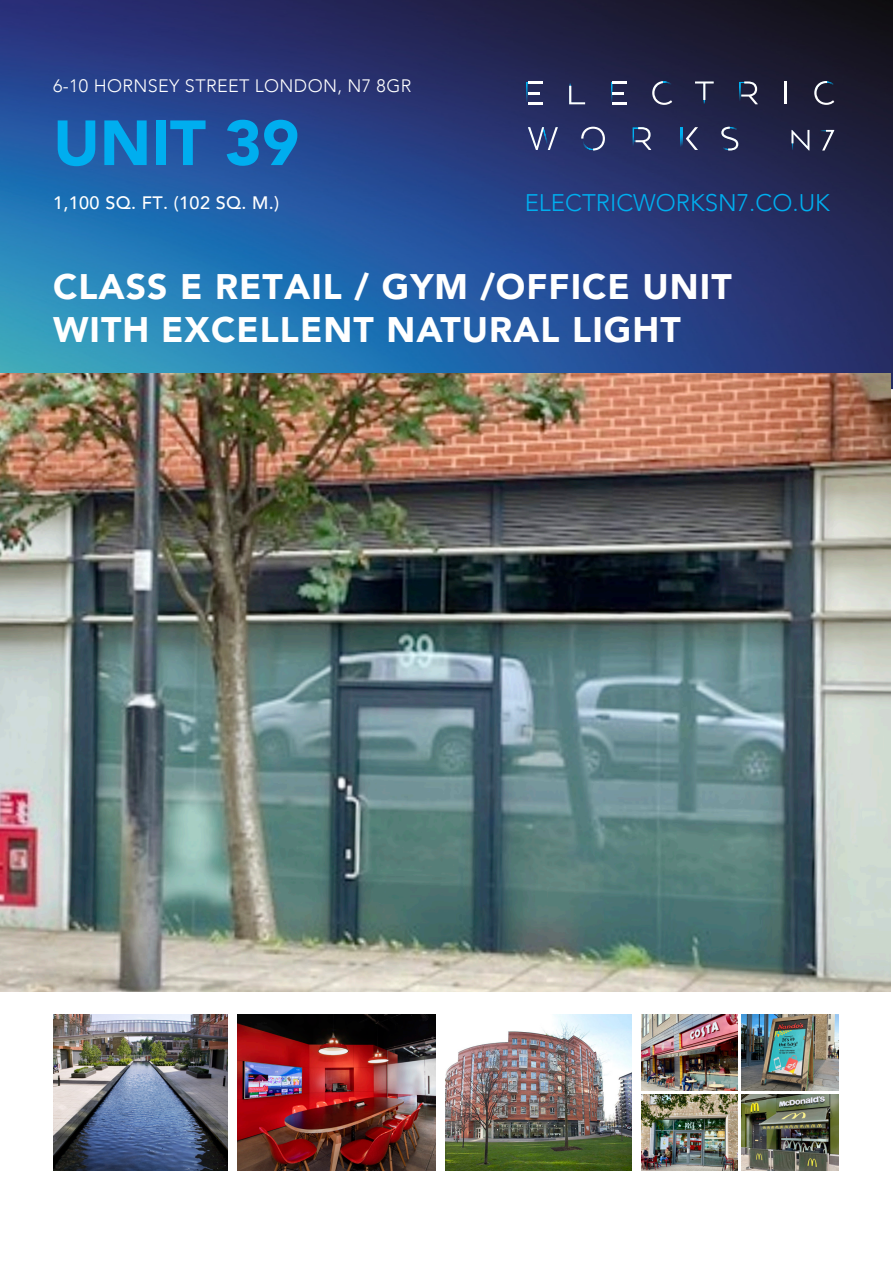
<style>
.page{position:relative;width:893px;height:1263px;background:#fff}
.page>*{position:absolute;margin:0;border:0;box-sizing:border-box;transform-origin:0 0}
.t1{font:900 63px "Avenir";color:#00aeef}
.t2{font:900 35.4px/42.6px "Avenir";letter-spacing:.03em;color:#fff}
.t3{font:300 24px "Avenir";color:#00aeef}
.t4{font:300 18px "Avenir";letter-spacing:.02em;color:#fff}
.t5{font:500 18px "Avenir";letter-spacing:.02em;color:#fff}
</style>
<div class="page">
<img style="left:0;top:0;width:893px;height:389px">
<hr style="left:680px;top:127px;width:2px;height:23px;background:#fff">
<svg style="left:526px;top:81px;width:16px;height:23px"></svg>
<svg style="left:569px;top:82px;width:16px;height:22px"></svg>
<svg style="left:611px;top:81px;width:16px;height:23px"></svg>
<svg style="left:652px;top:81px;width:20px;height:24px"></svg>
<svg style="left:695px;top:81px;width:19px;height:23px"></svg>
<svg style="left:739px;top:81px;width:19px;height:23px"></svg>
<hr style="left:785px;top:81px;width:2px;height:23px;background:#fff">
<svg style="left:814px;top:81px;width:20px;height:24px"></svg>
<svg style="left:528px;top:127px;width:30px;height:23px"></svg>
<svg style="left:581px;top:127px;width:24px;height:24px"></svg>
<svg style="left:632px;top:127px;width:19px;height:23px"></svg>
<svg style="left:721px;top:127px;width:17px;height:24px"></svg>
<svg style="left:791px;top:130px;width:18px;height:21px"></svg>
<svg style="left:820px;top:130px;width:14px;height:21px"></svg>
<svg style="left:686px;top:127px;width:12px;height:23px"></svg>
<img style="left:1px;top:373px;width:890px;height:618px">
<img style="left:53px;top:1014px;width:174px;height:156px">
<img style="left:237px;top:1014px;width:199px;height:156px">
<img style="left:445px;top:1014px;width:186px;height:156px">
<img style="left:641px;top:1094px;width:96px;height:76px">
<img style="left:741px;top:1014px;width:98px;height:76px">
<img style="left:641px;top:1014px;width:96px;height:76px">
<img style="left:741px;top:1094px;width:98px;height:76px">
<p class="t4" style="left:53px;top:79px;width:360px">6-10 HORNSEY STREET LONDON, N7 8GR</p>
<h1 class="t1" style="left:53px;top:106px;width:248px">UNIT 39</h1>
<p class="t5" style="left:53px;top:188px;width:228px">1,100 SQ. FT. (102 SQ. M.)</p>
<p class="t3" style="left:525px;top:194px;width:307px">ELECTRICWORKSN7.CO.UK</p>
<p class="t2" style="left:53px;top:265px;width:680px">CLASS E RETAIL / GYM /OFFICE UNIT<br>WITH EXCELLENT NATURAL LIGHT</p>
</div>
